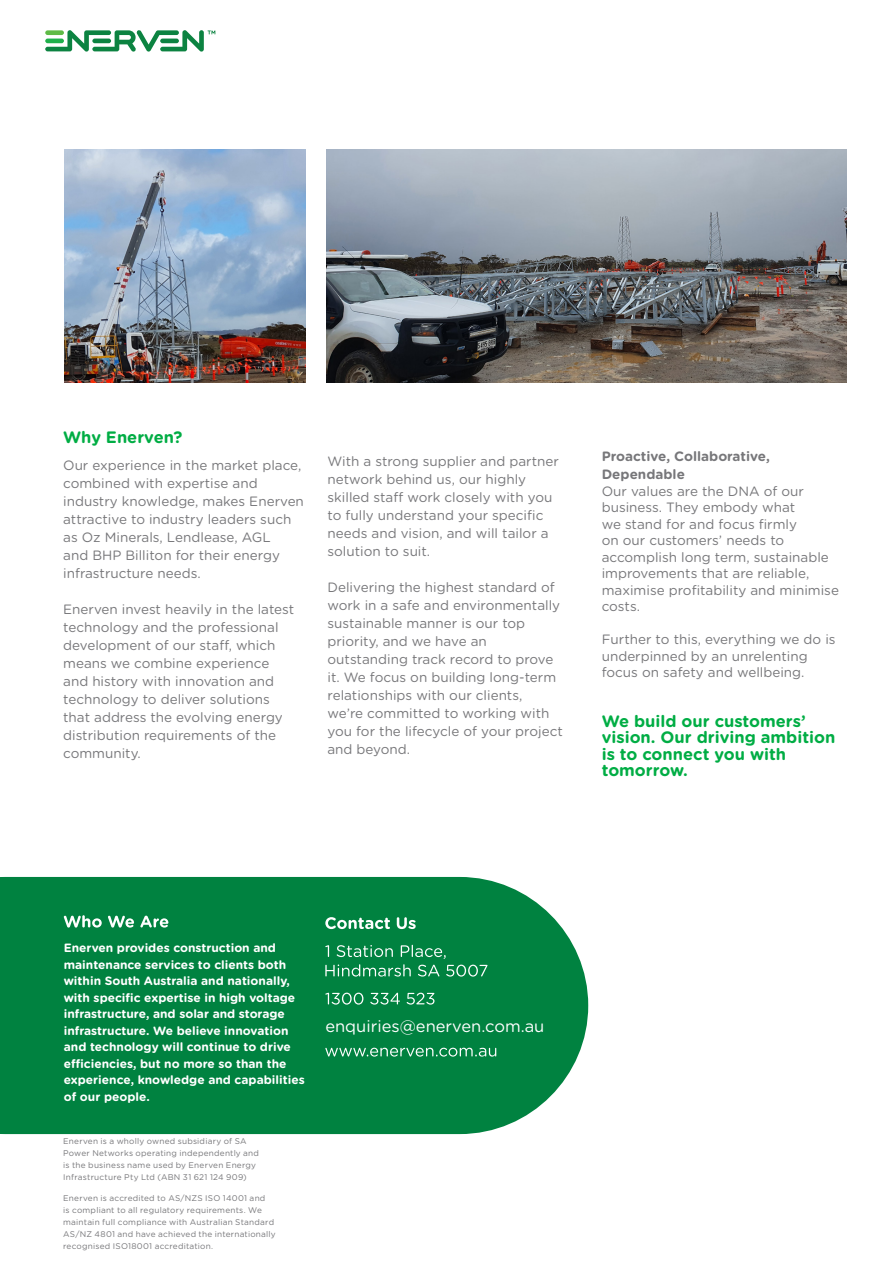
<style>
.page{position:relative;width:893px;height:1263px;background:#fff}
.page>*{position:absolute;margin:0;border:0;box-sizing:border-box;transform-origin:0 0}
.t1{font:700 16.5px/16.5px "Gotham Rounded";color:#00ad44}
.t2{font:16.5px "Gotham Rounded";color:#fff}
.t3{font:13.5px/18px "Gotham Rounded";color:#77777a}
.t4{font:700 13.5px/18px "Gotham Rounded";color:#77777a}
.t5{font:700 12px/16.5px "Gotham Rounded";color:#fff}
.t6{font:8.25px/12px "Gotham Rounded";letter-spacing:.025em;color:#77777a}
</style>
<div class="page">
<div style="left:0;top:877px;width:588px;height:257px;background:#008240"></div>
<svg style="left:64px;top:915px;width:104px;height:12px"></svg>
<svg style="left:325px;top:917px;width:91px;height:12px"></svg>
<svg style="left:325px;top:945px;width:162px;height:31px;background:#27955d"></svg>
<svg style="left:325px;top:993px;width:109px;height:11px"></svg>
<svg style="left:325px;top:1048px;width:171px;height:8px"></svg>
<svg style="left:45px;top:30px;width:170px;height:22px"></svg>
<img style="left:64px;top:150px;width:241px;height:232px">
<img style="left:326px;top:150px;width:520px;height:232px">
<p class="t1" style="left:63px;top:428px;width:121px">Why Enerven?</p>
<p class="t3" style="left:63px;top:455px;width:242px">Our experience in the market place, combined with expertise and industry knowledge, makes Enerven attractive to industry leaders such as Oz Minerals, Lendlease, AGL<br>and BHP Billiton for their energy infrastructure needs.</p>
<p class="t3" style="left:63px;top:599px;width:233px">Enerven invest heavily in the latest technology and the professional development of our staff, which means we combine experience and history with innovation and technology to deliver solutions that address the evolving energy distribution requirements of the community.</p>
<p class="t3" style="left:327px;top:451px;width:233px">With a strong supplier and partner network behind us, our highly skilled staff work closely with you to fully understand your specific needs and vision, and will tailor a solution to suit.</p>
<p class="t3" style="left:327px;top:577px;width:237px">Delivering the highest standard of work in a safe and environmentally sustainable manner is our top priority, and we have an outstanding track record to prove it. We focus on building long-term relationships with our clients,<br>we’re committed to working with you for the lifecycle of your project and beyond.</p>
<p class="t4" style="left:602px;top:447px;width:170px">Proactive, Collaborative,<br>Dependable</p>
<p class="t3" style="left:602px;top:482px;width:239px;line-height:16.5px">Our values are the DNA of our business. They embody what<br>we stand for and focus firmly<br>on our customers’ needs to accomplish long term, sustainable improvements that are reliable, maximise profitability and minimise costs.</p>
<p class="t3" style="left:602px;top:630px;width:235px;line-height:16.5px">Further to this, everything we do is underpinned by an unrelenting focus on safety and wellbeing.</p>
<p class="t1" style="left:602px;top:712px;width:235px">We build our customers’ vision. Our driving ambition is to connect you with tomorrow.</p>
<p class="t5" style="left:64px;top:939px;width:242px">Enerven provides construction and maintenance services to clients both within South Australia and nationally, with specific expertise in high voltage infrastructure, and solar and storage infrastructure. We believe innovation and technology will continue to drive efficiencies, but no more so than the experience, knowledge and capabilities of our people.</p>
<p class="t6" style="left:63px;top:1135px;width:197px">Enerven is a wholly owned subsidiary of SA Power Networks operating independently and is the business name used by Enerven Energy Infrastructure Pty Ltd (ABN 31 621 124 909)</p>
<p class="t6" style="left:63px;top:1191px;width:214px">Enerven is accredited to AS/NZS ISO 14001 and<br>is compliant to all regulatory requirements. We maintain full compliance with Australian Standard AS/NZ 4801 and have achieved the internationally recognised ISO18001 accreditation.</p>
<p class="t2" style="left:325px;top:1015px;width:221px">enquiries@enerven.com.au</p>
</div>
